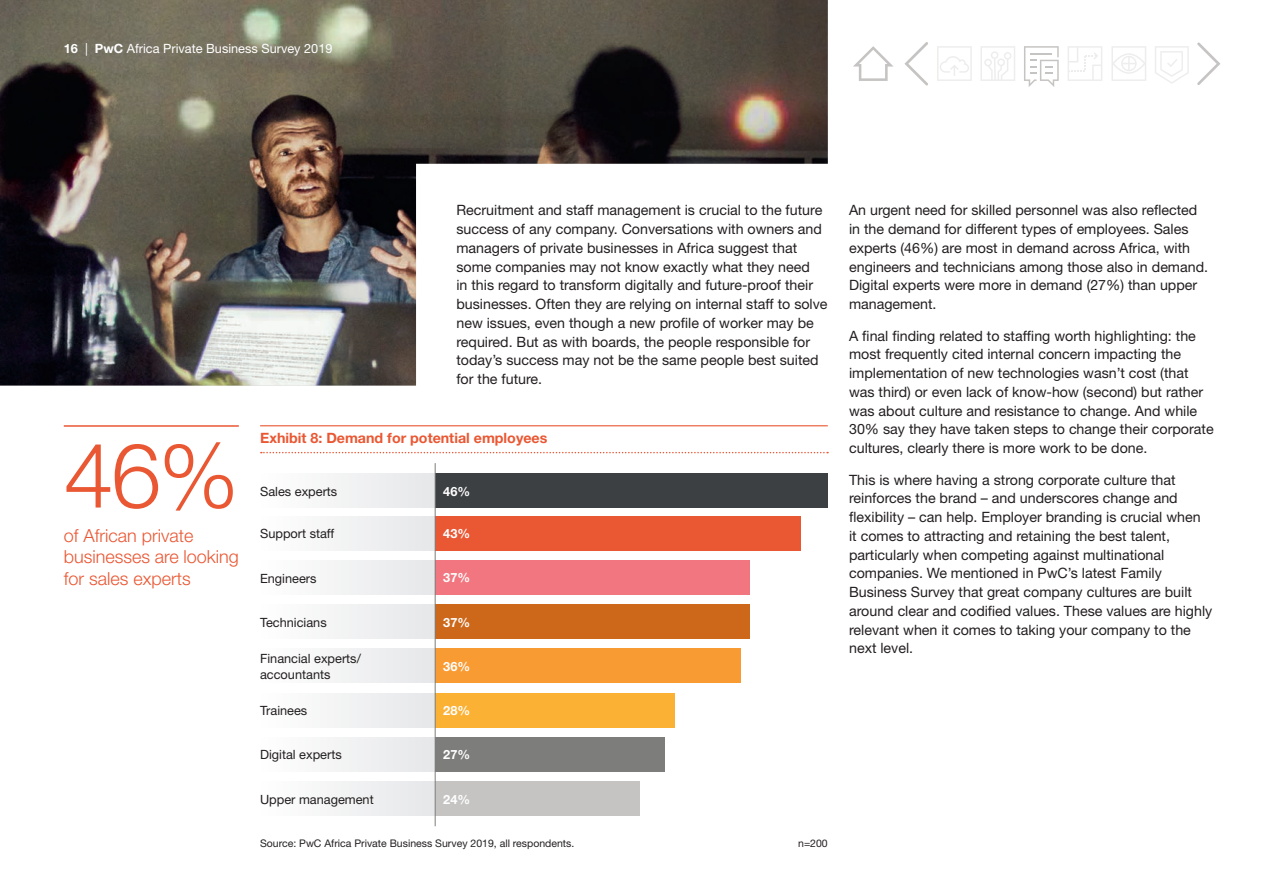
<style>
.page{position:relative;width:1263px;height:893px;background:#fff}
.page>*{position:absolute;margin:0;border:0;box-sizing:border-box;transform-origin:0 0}
.t1{font:300 90px "Helvetica Neue";color:#ea5733}
.t2{font:300 18px/21.6px "Helvetica Neue";color:#ea5733}
.t3{font:14.25px/18.8px "Helvetica Neue";color:#231f20}
.t4{font:700 14.25px "Helvetica Neue";color:#ea5733}
.t5{font:12.75px/15.3px "Helvetica Neue";color:#231f20}
.t6{font:12.75px "Helvetica Neue";color:#fff}
.t7{font:700 12.75px "Helvetica Neue";color:#fff}
.t8{font:10.5px "Helvetica Neue";color:#231f20}
.s1{font-weight:700}
</style>
<div class="page">
<div style="left:260px;top:474px;width:175px;height:34px;background:#f2f3f4"></div>
<div style="left:260px;top:516px;width:175px;height:34px;background:#f2f3f4"></div>
<div style="left:260px;top:560px;width:175px;height:34px;background:#f2f3f4"></div>
<div style="left:260px;top:605px;width:175px;height:34px;background:#f2f3f4"></div>
<div style="left:260px;top:649px;width:175px;height:34px;background:#f2f3f4"></div>
<div style="left:260px;top:693px;width:175px;height:34px;background:#f2f3f4"></div>
<div style="left:260px;top:782px;width:175px;height:34px;background:#f2f3f4"></div>
<div style="left:260px;top:737px;width:175px;height:34px;background:#f2f3f4"></div>
<hr style="left:260px;top:425px;width:568px;height:1px;background:#ea5733">
<svg style="left:261px;top:452px;width:567px;height:1px"></svg>
<div style="left:435px;top:474px;width:393px;height:34px;background:#3d4043"></div>
<div style="left:435px;top:516px;width:366px;height:34px;background:#ea5733"></div>
<div style="left:435px;top:560px;width:314px;height:34px;background:#f2767f"></div>
<div style="left:435px;top:605px;width:314px;height:34px;background:#cd681b"></div>
<div style="left:435px;top:649px;width:305px;height:34px;background:#f89b33"></div>
<div style="left:435px;top:693px;width:240px;height:34px;background:#fbb133"></div>
<div style="left:435px;top:782px;width:205px;height:34px;background:#c6c4c3"></div>
<div style="left:435px;top:737px;width:230px;height:34px;background:#7d7e7c"></div>
<hr style="left:435px;top:463px;width:1px;height:363px;background:#7d7e7c">
<hr style="left:64px;top:425px;width:175px;height:2px;background:#ea5733">
<img style="left:0;top:0;width:828px;height:386px">
<svg style="left:1197px;top:42px;width:23px;height:43px"></svg>
<svg style="left:981px;top:46px;width:34px;height:35px"></svg>
<svg style="left:1024px;top:46px;width:35px;height:41px"></svg>
<svg style="left:937px;top:46px;width:35px;height:35px"></svg>
<svg style="left:1068px;top:46px;width:34px;height:35px"></svg>
<svg style="left:1112px;top:46px;width:34px;height:35px"></svg>
<svg style="left:904px;top:42px;width:24px;height:43px"></svg>
<svg style="left:853px;top:46px;width:40px;height:35px"></svg>
<svg style="left:1155px;top:46px;width:34px;height:38px"></svg>
<p class="t6" style="left:64px;top:40px;width:270px"><span class="s1">16</span> | <span class="s1">PwC</span> Africa Private Business Survey 2019</p>
<h1 class="t1" style="left:64px;top:420px;width:176px">46%</h1>
<p class="t2" style="left:64px;top:524px;width:177px">of African private businesses are looking for sales experts</p>
<p class="t3" style="left:456px;top:201px;width:373px">Recruitment and staff management is crucial to the future success of any company. Conversations with owners and managers of private businesses in Africa suggest that some companies may not know exactly what they need<br>in this regard to transform digitally and future-proof their businesses. Often they are relying on internal staff to solve new issues, even though a new profile of worker may be required. But as with boards, the people responsible for today’s success may not be the same people best suited for the future.</p>
<p class="t3" style="left:849px;top:201px;width:361px">An urgent need for skilled personnel was also reflected in the demand for different types of employees. Sales experts (46%) are most in demand across Africa, with engineers and technicians among those also in demand.<br>Digital experts were more in demand (27%) than upper management.</p>
<p class="t3" style="left:849px;top:326px;width:366px">A final finding related to staffing worth highlighting: the most frequently cited internal concern impacting the implementation of new technologies wasn’t cost (that was third) or even lack of know-how (second) but rather was about culture and resistance to change. And while 30% say they have taken steps to change their corporate cultures, clearly there is more work to be done.</p>
<p class="t3" style="left:849px;top:470px;width:365px">This is where having a strong corporate culture that reinforces the brand – and underscores change and flexibility – can help. Employer branding is crucial when<br>it comes to attracting and retaining the best talent, particularly when competing against multinational companies. We mentioned in PwC’s latest Family Business Survey that great company cultures are built around clear and codified values. These values are highly relevant when it comes to taking your company to the next level.</p>
<p class="t4" style="left:260px;top:429px;width:289px">Exhibit 8: Demand for potential employees</p>
<p class="t5" style="left:260px;top:483px;width:79px">Sales experts</p>
<p class="t5" style="left:260px;top:526px;width:76px">Support staff</p>
<p class="t5" style="left:260px;top:570px;width:58px">Engineers</p>
<p class="t5" style="left:260px;top:614px;width:68px">Technicians</p>
<p class="t5" style="left:260px;top:651px;width:102px">Financial experts/ accountants</p>
<p class="t5" style="left:260px;top:703px;width:49px">Trainees</p>
<p class="t7" style="left:443px;top:483px;width:28px">46%</p>
<p class="t7" style="left:443px;top:526px;width:28px">43%</p>
<p class="t7" style="left:443px;top:570px;width:28px">37%</p>
<p class="t7" style="left:443px;top:614px;width:28px">37%</p>
<p class="t7" style="left:443px;top:658px;width:28px">36%</p>
<p class="t7" style="left:443px;top:703px;width:28px">28%</p>
<p class="t5" style="left:260px;top:747px;width:83px">Digital experts</p>
<p class="t5" style="left:260px;top:791px;width:115px">Upper management</p>
<p class="t7" style="left:443px;top:747px;width:28px">27%</p>
<p class="t7" style="left:443px;top:791px;width:28px">24%</p>
<p class="t8" style="left:260px;top:837px;width:316px">Source: PwC Africa Private Business Survey 2019, all respondents.</p>
<p class="t8" style="left:798px;top:837px;width:31px">n=200</p>
</div>
